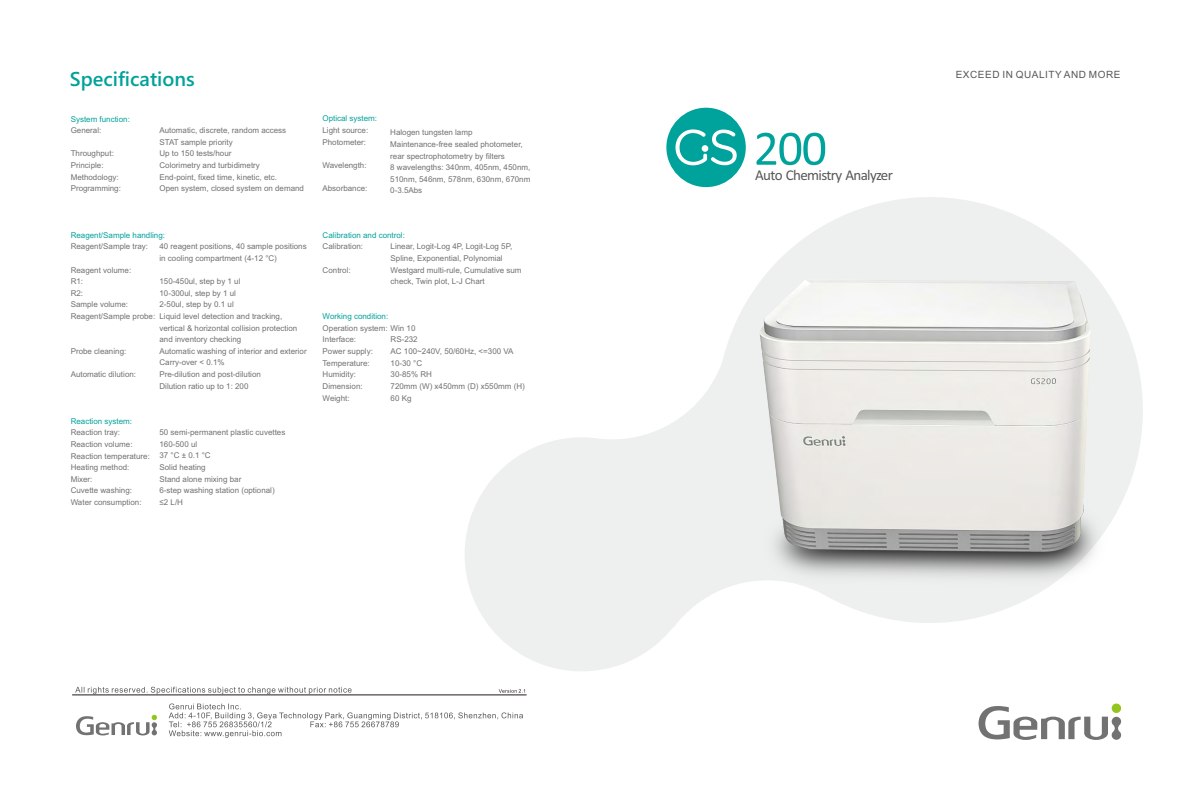
<style>
.page{position:relative;width:1191px;height:808px;background:#fff}
.page>*{position:absolute;margin:0;border:0;box-sizing:border-box;transform-origin:0 0}
.t1{font:50px "Calibri";color:#00a39b}
.t2{font:600 20px "Segoe UI";color:#00a29a}
.t3{font:15px "Calibri";letter-spacing:-.045em;color:#595857}
.t4{font:10px "Arial";letter-spacing:.055em;color:#595857}
.t5{font:8px/11.6px "Arial";color:#717171}
.t6{font:8px/11.6px "Arial";color:#727272}
.t7{font:8px "Arial";color:#00a29a}
.s1{color:#00a29a}
.s2{color:#717171}
</style>
<div class="page">
<svg style="left:465px;top:437px;width:202px;height:234px;fill:#eeefef"></svg>
<svg style="left:1111px;top:703px;width:10px;height:10px"></svg>
<svg style="left:978px;top:706px;width:143px;height:34px"></svg>
<div style="left:666px;top:108px;width:80px;height:79px;background:#00a39b;border-radius:50%"></div>
<svg style="left:675px;top:129px;width:61px;height:28px"></svg>
<img style="left:595px;top:157px;width:548px;height:477px">
<hr style="left:72px;top:695px;width:454px;height:1px;background:#231916">
<svg style="left:75px;top:687px;width:276px;height:7px"></svg>
<svg style="left:169px;top:703px;width:354px;height:35px"></svg>
<svg style="left:76px;top:715px;width:81px;height:20px"></svg>
<svg style="left:499px;top:689px;width:26px;height:4px"></svg>
<h2 class="t2" style="left:70px;top:71px;width:126px">Specifications</h2>
<p class="t7" style="left:71px;top:116px;width:61px">System function:</p>
<p class="t5" style="left:71px;top:125px;width:32px">General:</p>
<p class="t5" style="left:71px;top:149px;width:52px">Throughput:<br>Principle:<br>Methodology:<br>Programming:</p>
<p class="t7" style="left:71px;top:232px;width:96px">Reagent/Sample handling:</p>
<p class="t5" style="left:71px;top:241px;width:79px">Reagent/Sample tray:</p>
<p class="t5" style="left:71px;top:265px;width:86px">Reagent volume:<br>R1:<br>R2:<br>Sample volume:<br>Reagent/Sample probe:</p>
<p class="t5" style="left:71px;top:346px;width:57px">Probe cleaning:</p>
<p class="t5" style="left:71px;top:369px;width:67px">Automatic dilution:</p>
<p class="t5" style="left:159px;top:125px;width:146px">Automatic, discrete, random access<br>STAT sample priority<br>Up to 150 tests/hour<br>Colorimetry and turbidimetry<br>End-point, fixed time, kinetic, etc.<br>Open system, closed system on demand</p>
<p class="t5" style="left:159px;top:241px;width:149px">40 reagent positions, 40 sample positions in cooling compartment (4-12 °C)</p>
<p class="t5" style="left:159px;top:276px;width:149px">150-450ul, step by 1 ul<br>10-300ul, step by 1 ul<br>2-50ul, step by 0.1 ul<br>Liquid level detection and tracking, vertical &amp; horizontal collision protection and inventory checking<br>Automatic washing of interior and exterior<br>Carry-over &lt; 0.1%<br>Pre-dilution and post-dilution<br>Dilution ratio up to 1: 200</p>
<p class="t5" style="left:159px;top:427px;width:127px">50 semi-permanent plastic cuvettes<br>160-500 ul<br>37 °C ± 0.1 °C<br>Solid heating<br>Stand alone mixing bar<br>6-step washing station (optional) ≤2 L/H</p>
<p class="t7" style="left:71px;top:418px;width:63px">Reaction system:</p>
<p class="t5" style="left:71px;top:427px;width:81px">Reaction tray:<br>Reaction volume:<br>Reaction temperature:<br>Heating method:<br>Mixer:<br>Cuvette washing:</p>
<p class="t6" style="left:71px;top:497px;width:72px">Water consumption:</p>
<p class="t7" style="left:322px;top:116px;width:56px">Optical system:</p>
<p class="t5" style="left:322px;top:125px;width:47px">Light source:<br>Photometer:</p>
<p class="t5" style="left:322px;top:160px;width:46px">Wavelength:</p>
<p class="t5" style="left:322px;top:183px;width:46px">Absorbance:</p>
<p class="t5" style="left:390px;top:127px;width:142px">Halogen tungsten lamp<br>Maintenance-free sealed photometer, rear spectrophotometry by filters<br>8 wavelengths: 340nm, 405nm, 450nm,<br>510nm, 546nm, 578nm, 630nm, 670nm<br>0-3.5Abs</p>
<p class="t7" style="left:323px;top:232px;width:84px">Calibration and control:</p>
<p class="t6" style="left:323px;top:242px;width:42px">Calibration:</p>
<p class="t6" style="left:323px;top:265px;width:30px">Control:</p>
<p class="t5" style="left:390px;top:242px;width:132px">Linear, Logit-Log 4P, Logit-Log 5P, Spline, Exponential, Polynomial Westgard multi-rule, Cumulative sum check, Twin plot, L-J Chart</p>
<p class="t6" style="left:323px;top:311px;width:94px"><span class="s1">Working condition:<br></span>Operation system: <span class="s2">Win 10<br></span>Interface:<br>Power supply:<br>Temperature:<br>Humidity:<br>Dimension:<br>Weight:</p>
<p class="t5" style="left:390px;top:334px;width:136px">RS-232<br>AC 100~240V, 50/60Hz, &lt;=300 VA<br>10-30 °C<br>30-85% RH<br>720mm (W) x450mm (D) x550mm (H)<br>60 Kg</p>
<h1 class="t1" style="left:753px;top:127px;width:75px">200</h1>
<h3 class="t3" style="left:755px;top:169px;width:139px">Auto Chemistry Analyzer</h3>
<p class="t4" style="left:955px;top:71px;width:166px">EXCEED IN QUALITY AND MORE</p>
</div>
